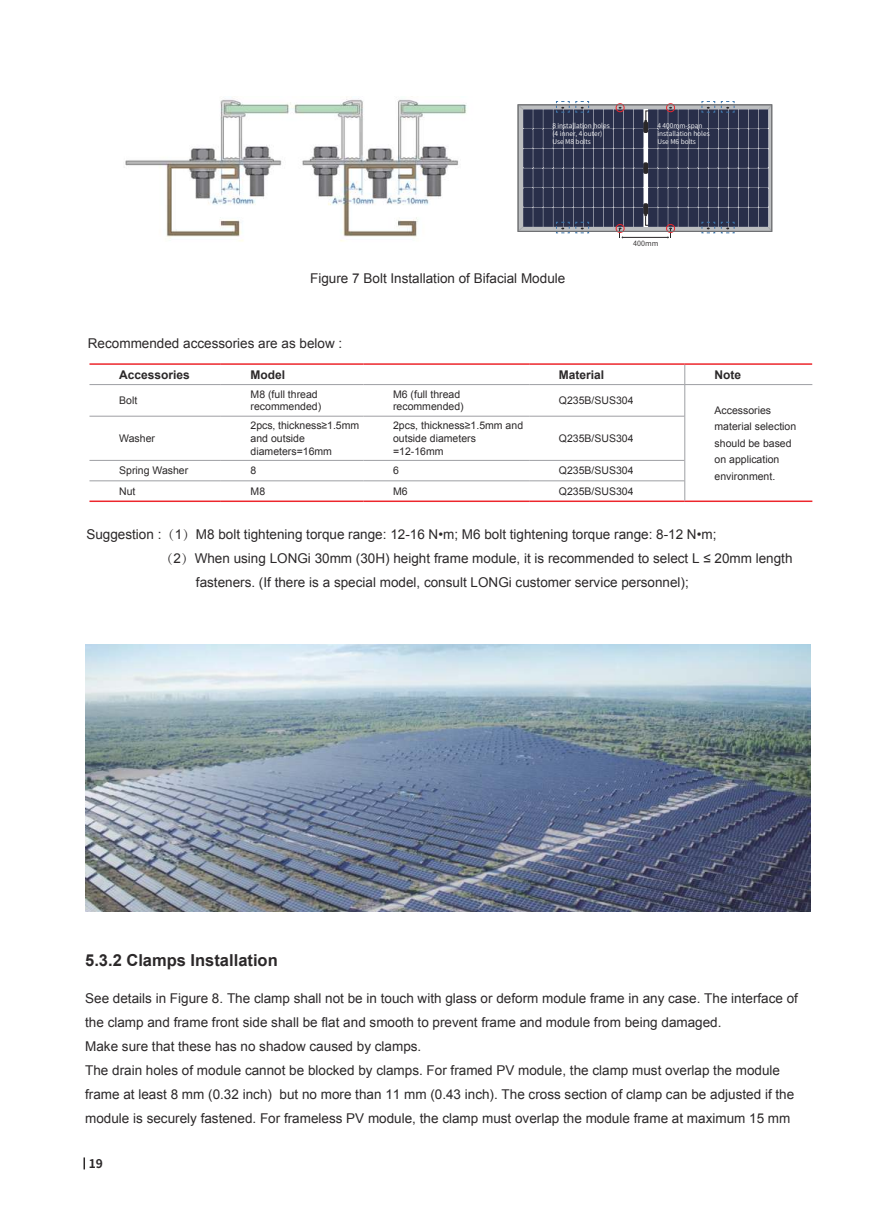
<style>
.page{position:relative;width:893px;height:1212px;background:#fff}
.page>*{position:absolute;margin:0;border:0;box-sizing:border-box;transform-origin:0 0}
.t1{font:700 16.5px "Arial";color:#2b2829}
.t2{font:13.5px/24px "Arial";color:#2b2829}
.t3{font:700 12px "Arial";color:#2b2829}
.t4{font:700 12px "Source Han Sans CN";color:#2b2829}
.t5{font:10.5px/12.6px "Arial";color:#2b2829}
.t6{font:7.2px "Source Han Sans CN";color:#2b2829}
.t7{font:6.6px/7.9px "Source Han Sans CN";color:#fff}
.s1{font-family:"Adobe Song Std";font-weight:300}
</style>
<div class="page">
<img style="left:86px;top:644px;width:724px;height:267px">
<svg style="left:84px;top:1157px;width:1px;height:12px"></svg>
<img style="left:125px;top:97px;width:342px;height:145px">
<svg style="left:517px;top:101px;width:255px;height:137px;background:#4c5167"></svg>
<div style="left:616px;top:224px;width:8px;height:9px;border:1px solid #ed262c;border-radius:50%"></div>
<div style="left:666px;top:224px;width:9px;height:9px;border:1px solid #ed262c;border-radius:50%"></div>
<div style="left:518px;top:105px;width:254px;height:127px;border:1px solid #6f7073"></div>
<hr style="left:89px;top:363px;width:132px;height:2px;background:#ed262c">
<hr style="left:221px;top:363px;width:142px;height:2px;background:#ed262c">
<hr style="left:363px;top:363px;width:166px;height:2px;background:#ed262c">
<hr style="left:529px;top:363px;width:156px;height:2px;background:#ed262c">
<hr style="left:685px;top:363px;width:127px;height:2px;background:#ed262c">
<hr style="left:685px;top:500px;width:127px;height:2px;background:#ed262c">
<hr style="left:89px;top:500px;width:132px;height:2px;background:#ed262c">
<hr style="left:221px;top:500px;width:142px;height:2px;background:#ed262c">
<hr style="left:363px;top:500px;width:166px;height:2px;background:#ed262c">
<hr style="left:529px;top:500px;width:156px;height:2px;background:#ed262c">
<svg style="left:684px;top:365px;width:1px;height:19px"></svg>
<hr style="left:89px;top:384px;width:132px;height:1px;background:#9e9fa3">
<hr style="left:221px;top:384px;width:142px;height:1px;background:#9e9fa3">
<hr style="left:363px;top:384px;width:166px;height:1px;background:#9e9fa3">
<hr style="left:529px;top:384px;width:156px;height:1px;background:#9e9fa3">
<hr style="left:685px;top:384px;width:127px;height:1px;background:#9e9fa3">
<hr style="left:684px;top:385px;width:1px;height:31px;background:#9e9fa3">
<hr style="left:89px;top:416px;width:132px;height:1px;background:#9e9fa3">
<hr style="left:221px;top:416px;width:142px;height:1px;background:#9e9fa3">
<hr style="left:363px;top:416px;width:166px;height:1px;background:#9e9fa3">
<hr style="left:529px;top:416px;width:156px;height:1px;background:#9e9fa3">
<hr style="left:89px;top:460px;width:132px;height:1px;background:#9e9fa3">
<hr style="left:221px;top:460px;width:142px;height:1px;background:#9e9fa3">
<hr style="left:363px;top:460px;width:166px;height:1px;background:#9e9fa3">
<hr style="left:529px;top:460px;width:156px;height:1px;background:#9e9fa3">
<hr style="left:89px;top:481px;width:132px;height:1px;background:#9e9fa3">
<hr style="left:221px;top:481px;width:142px;height:1px;background:#9e9fa3">
<hr style="left:363px;top:481px;width:166px;height:1px;background:#9e9fa3">
<hr style="left:529px;top:481px;width:156px;height:1px;background:#9e9fa3">
<hr style="left:684px;top:416px;width:1px;height:44px;background:#9e9fa3">
<svg style="left:684px;top:460px;width:1px;height:40px"></svg>
<p class="t7" style="left:552px;top:122px;width:59px">8 installation holes (4 inner, 4 outer)<br>Use M8 bolts</p>
<p class="t7" style="left:657px;top:122px;width:54px">4 400mm-span installation holes<br>Use M6 bolts</p>
<p class="t2" style="left:310px;top:268px;width:257px">Figure 7 Bolt Installation of Bifacial Module</p>
<p class="t2" style="left:88px;top:333px;width:256px">Recommended accessories are as below :</p>
<p class="t6" style="left:633px;top:239px;width:27px">400mm</p>
<p class="t3" style="left:119px;top:370px;width:72px">Accessories</p>
<p class="t3" style="left:251px;top:370px;width:36px">Model</p>
<p class="t3" style="left:559px;top:370px;width:47px">Material</p>
<p class="t3" style="left:715px;top:370px;width:28px">Note</p>
<p class="t5" style="left:119px;top:395px;width:20px">Bolt</p>
<p class="t5" style="left:251px;top:389px;width:72px">M8 (full thread recommended)</p>
<p class="t5" style="left:393px;top:389px;width:72px">M6 (full thread recommended)</p>
<p class="t5" style="left:559px;top:395px;width:76px">Q235B/SUS304</p>
<p class="t5" style="left:715px;top:403px;width:83px;line-height:16.5px">Accessories material selection should be based on application environment.</p>
<p class="t5" style="left:251px;top:420px;width:110px">2pcs, thickness≥1.5mm and outside diameters=16mm</p>
<p class="t5" style="left:393px;top:419px;width:132px">2pcs, thickness≥1.5mm and outside diameters =12-16mm</p>
<p class="t5" style="left:559px;top:433px;width:76px">Q235B/SUS304</p>
<p class="t5" style="left:119px;top:433px;width:37px">Washer</p>
<p class="t5" style="left:119px;top:465px;width:71px">Spring Washer</p>
<p class="t5" style="left:251px;top:465px;width:7px">8</p>
<p class="t5" style="left:393px;top:465px;width:7px">6</p>
<p class="t5" style="left:559px;top:465px;width:76px">Q235B/SUS304</p>
<p class="t5" style="left:119px;top:486px;width:18px">Nut</p>
<p class="t5" style="left:251px;top:486px;width:16px">M8</p>
<p class="t5" style="left:393px;top:486px;width:16px">M6</p>
<p class="t5" style="left:559px;top:486px;width:76px">Q235B/SUS304</p>
<p class="t2" style="left:86px;top:523px;width:632px">Suggestion :<span class="s1">（</span>1<span class="s1">）</span>M8 bolt tightening torque range: 12-16 Nïm; M6 bolt tightening torque range: 8-12 Nïm;</p>
<p class="t2" style="left:160px;top:547px;width:634px"><span class="s1">（</span>2<span class="s1">）</span>When using LONGi 30mm (30H) height frame module, it is recommended to select L ≤ 20mm length</p>
<p class="t2" style="left:196px;top:571px;width:494px">fasteners. (If there is a special model, consult LONGi customer service personnel);</p>
<p class="t1" style="left:85px;top:954px;width:194px">5.3.2 Clamps Installation</p>
<p class="t2" style="left:85px;top:988px;width:714px">See details in Figure 8. The clamp shall not be in touch with glass or deform module frame in any case. The interface of the clamp and frame front side shall be flat and smooth to prevent frame and module from being damaged.<br>Make sure that these has no shadow caused by clamps.<br>The drain holes of module cannot be blocked by clamps. For framed PV module, the clamp must overlap the module frame at least 8 mm (0.32 inch) but no more than 11 mm (0.43 inch). The cross section of clamp can be adjusted if the module is securely fastened. For frameless PV module, the clamp must overlap the module frame at maximum 15 mm</p>
<p class="t4" style="left:89px;top:1157px;width:16px">19</p>
</div>
